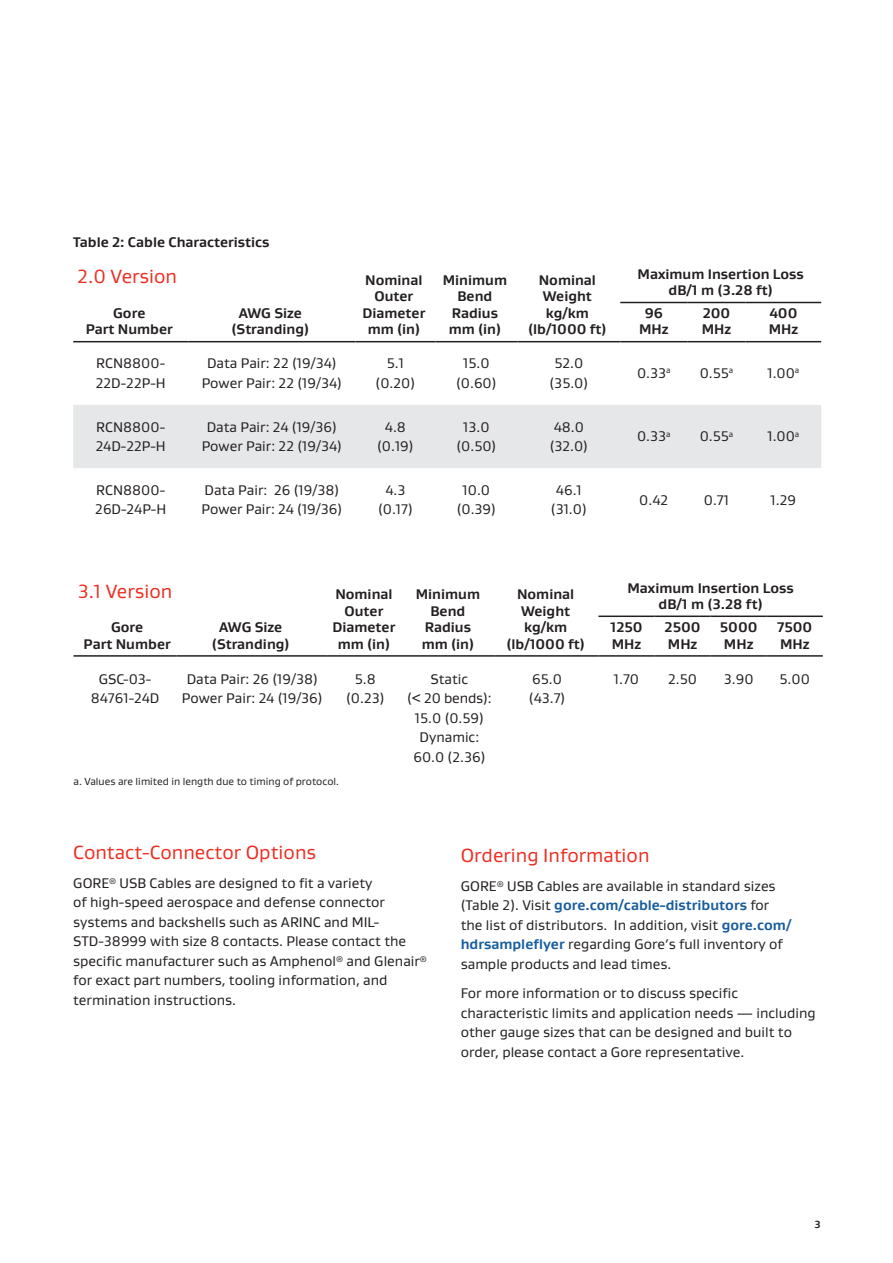
<style>
.page{position:relative;width:893px;height:1263px;background:#fff}
.page>*{position:absolute;margin:0;border:0;box-sizing:border-box;transform-origin:0 0}
.Body_Title_13_16{font:19.5px "Gore Gustan";color:#ee2e22}
.Table_Header_Footer{font:19.5px "Gore Gustan";color:#ee2e22}
.Body_Text_9_5_13{font:14.25px/19.5px "Gore Gustan";color:#231f20}
.Table_Text_9_5_13{font:14.25px/19.5px "Gore Gustan";color:#231f20;text-align:center}
.Table_Header_Footer-2{font:700 14.25px/16.5px "Gore Gustan";color:#231f20;text-align:center}
.Body_Subtitle_9_5_13{font:700 14.25px "Gore Gustan";color:#231f20}
.Footnotes_7_8_5{font:10.5px "Gore Gustan";color:#231f20}
.Legal_Text_7_8_5{font:700 10.5px "Gore Gustan";color:#231f20}
.s1{font-weight:700;color:#175d9e}
</style>
<div class="page">
<svg style="left:73px;top:303px;width:748px;height:40px"></svg>
<div style="left:73px;top:405px;width:748px;height:63px;background:#e6e7e9"></div>
<hr style="left:620px;top:302px;width:67px;height:1px;background:#231f20">
<hr style="left:687px;top:302px;width:59px;height:1px;background:#231f20">
<hr style="left:746px;top:302px;width:75px;height:1px;background:#231f20">
<hr style="left:73px;top:341px;width:115px;height:1px;background:#231f20">
<hr style="left:188px;top:341px;width:167px;height:1px;background:#231f20">
<hr style="left:355px;top:341px;width:80px;height:1px;background:#231f20">
<hr style="left:435px;top:341px;width:82px;height:1px;background:#231f20">
<hr style="left:517px;top:341px;width:103px;height:1px;background:#231f20">
<hr style="left:620px;top:341px;width:67px;height:1px;background:#231f20">
<hr style="left:687px;top:341px;width:59px;height:1px;background:#231f20">
<hr style="left:746px;top:341px;width:75px;height:1px;background:#231f20">
<hr style="left:598px;top:615px;width:56px;height:2px;background:#231f20">
<hr style="left:654px;top:615px;width:57px;height:2px;background:#231f20">
<hr style="left:711px;top:615px;width:56px;height:2px;background:#231f20">
<hr style="left:767px;top:615px;width:56px;height:2px;background:#231f20">
<hr style="left:73px;top:655px;width:104px;height:2px;background:#231f20">
<hr style="left:177px;top:655px;width:151px;height:2px;background:#231f20">
<hr style="left:328px;top:655px;width:75px;height:2px;background:#231f20">
<hr style="left:403px;top:655px;width:93px;height:2px;background:#231f20">
<hr style="left:496px;top:655px;width:102px;height:2px;background:#231f20">
<hr style="left:598px;top:655px;width:56px;height:2px;background:#231f20">
<hr style="left:654px;top:655px;width:57px;height:2px;background:#231f20">
<hr style="left:711px;top:655px;width:56px;height:2px;background:#231f20">
<hr style="left:767px;top:655px;width:56px;height:2px;background:#231f20">
<p class="Body_Subtitle_9_5_13" style="left:73px;top:233px;width:198px">Table 2: Cable Characteristics</p>
<p class="Table_Header_Footer" style="left:77px;top:264px;width:101px">2.0 Version</p>
<p class="Table_Header_Footer-2" style="left:86px;top:304px;width:89px">Gore<br>Part Number</p>
<p class="Table_Header_Footer-2" style="left:232px;top:304px;width:79px">AWG Size (Stranding)</p>
<p class="Table_Text_9_5_13" style="left:96px;top:353px;width:72px;text-align:left">RCN8800-<br>22D-22P-H</p>
<p class="Table_Text_9_5_13" style="left:207px;top:353px;width:131px">Data Pair: 22 (19/34)</p>
<p class="Table_Text_9_5_13" style="left:202px;top:373px;width:142px">Power Pair: 22 (19/34)</p>
<p class="Table_Text_9_5_13" style="left:96px;top:417px;width:72px;text-align:left">RCN8800-<br>24D-22P-H</p>
<p class="Table_Text_9_5_13" style="left:207px;top:417px;width:132px">Data Pair: 24 (19/36)</p>
<p class="Table_Text_9_5_13" style="left:202px;top:436px;width:142px">Power Pair: 22 (19/34)</p>
<p class="Table_Header_Footer-2" style="left:362px;top:271px;width:64px">Nominal<br>Outer<br>Diameter mm (in)</p>
<p class="Table_Header_Footer-2" style="left:443px;top:271px;width:66px">Minimum<br>Bend<br>Radius mm (in)</p>
<p class="Table_Header_Footer-2" style="left:528px;top:271px;width:80px">Nominal<br>Weight kg/km (lb/1000 ft)</p>
<p class="Table_Header_Footer-2" style="left:638px;top:265px;width:168px">Maximum Insertion Loss dB/1 m (3.28 ft)</p>
<p class="Table_Header_Footer-2" style="left:639px;top:304px;width:31px">96<br>MHz</p>
<p class="Table_Header_Footer-2" style="left:702px;top:304px;width:31px;text-align:left">200<br>MHz</p>
<p class="Table_Header_Footer-2" style="left:769px;top:304px;width:31px;text-align:left">400<br>MHz</p>
<p class="Table_Text_9_5_13" style="left:376px;top:353px;width:41px">5.1 (0.20)</p>
<p class="Table_Text_9_5_13" style="left:456px;top:353px;width:42px">15.0 (0.60)</p>
<p class="Table_Text_9_5_13" style="left:550px;top:353px;width:40px">52.0 (35.0)</p>
<p class="Table_Text_9_5_13" style="left:637px;top:363px;width:35px">0.33<sup>a</sup></p>
<p class="Table_Text_9_5_13" style="left:700px;top:363px;width:35px">0.55<sup>a</sup></p>
<p class="Table_Text_9_5_13" style="left:767px;top:363px;width:33px">1.00<sup>a</sup></p>
<p class="Table_Text_9_5_13" style="left:377px;top:417px;width:38px">4.8 (0.19)</p>
<p class="Table_Text_9_5_13" style="left:456px;top:417px;width:41px">13.0 (0.50)</p>
<p class="Table_Text_9_5_13" style="left:550px;top:417px;width:40px;text-align:left">48.0 (32.0)</p>
<p class="Table_Text_9_5_13" style="left:637px;top:426px;width:35px">0.33<sup>a</sup></p>
<p class="Table_Text_9_5_13" style="left:700px;top:426px;width:35px">0.55<sup>a</sup></p>
<p class="Table_Text_9_5_13" style="left:767px;top:426px;width:33px">1.00<sup>a</sup></p>
<p class="Table_Text_9_5_13" style="left:95px;top:480px;width:72px;text-align:left">RCN8800-<br>26D-24P-H</p>
<p class="Table_Text_9_5_13" style="left:201px;top:480px;width:142px;text-align:left">Data Pair: 26 (19/38)<br>Power Pair: 24 (19/36)</p>
<p class="Table_Text_9_5_13" style="left:378px;top:480px;width:36px">4.3 (0.17)</p>
<p class="Table_Text_9_5_13" style="left:457px;top:480px;width:41px">10.0 (0.39)</p>
<p class="Table_Text_9_5_13" style="left:551px;top:480px;width:37px">46.1 (31.0)</p>
<p class="Table_Text_9_5_13" style="left:639px;top:489px;width:31px">0.42</p>
<p class="Table_Text_9_5_13" style="left:704px;top:489px;width:27px">0.71</p>
<p class="Table_Text_9_5_13" style="left:771px;top:489px;width:27px">1.29</p>
<p class="Table_Header_Footer" style="left:78px;top:578px;width:96px">3.1 Version</p>
<p class="Table_Header_Footer-2" style="left:84px;top:619px;width:89px">Gore<br>Part Number</p>
<p class="Table_Header_Footer-2" style="left:212px;top:619px;width:79px">AWG Size (Stranding)</p>
<p class="Table_Header_Footer-2" style="left:332px;top:586px;width:64px">Nominal<br>Outer<br>Diameter mm (in)</p>
<p class="Table_Header_Footer-2" style="left:416px;top:586px;width:66px">Minimum<br>Bend<br>Radius mm (in)</p>
<p class="Table_Header_Footer-2" style="left:506px;top:586px;width:80px">Nominal<br>Weight kg/km (lb/1000 ft)</p>
<p class="Table_Header_Footer-2" style="left:627px;top:579px;width:168px">Maximum Insertion Loss dB/1 m (3.28 ft)</p>
<p class="Table_Header_Footer-2" style="left:610px;top:619px;width:33px;text-align:left">1250<br>MHz</p>
<p class="Table_Header_Footer-2" style="left:665px;top:619px;width:37px;text-align:left">2500<br>MHz</p>
<p class="Table_Header_Footer-2" style="left:720px;top:619px;width:39px;text-align:left">5000<br>MHz</p>
<p class="Table_Header_Footer-2" style="left:777px;top:619px;width:37px;text-align:left">7500<br>MHz</p>
<p class="Table_Text_9_5_13" style="left:91px;top:669px;width:70px">GSC-03-<br>84761-24D</p>
<p class="Table_Text_9_5_13" style="left:187px;top:669px;width:133px">Data Pair: 26 (19/38)</p>
<p class="Table_Text_9_5_13" style="left:182px;top:688px;width:142px">Power Pair: 24 (19/36)</p>
<p class="Table_Text_9_5_13" style="left:346px;top:669px;width:40px">5.8 (0.23)</p>
<p class="Table_Text_9_5_13" style="left:431px;top:669px;width:39px">Static</p>
<p class="Table_Text_9_5_13" style="left:407px;top:688px;width:86px">(&lt; 20 bends):</p>
<p class="Table_Text_9_5_13" style="left:415px;top:708px;width:70px">15.0 (0.59)</p>
<p class="Table_Text_9_5_13" style="left:420px;top:727px;width:61px">Dynamic:</p>
<p class="Table_Text_9_5_13" style="left:413px;top:747px;width:73px">60.0 (2.36)</p>
<p class="Table_Text_9_5_13" style="left:529px;top:669px;width:38px;text-align:left">65.0 (43.7)</p>
<p class="Table_Text_9_5_13" style="left:614px;top:669px;width:27px">1.70</p>
<p class="Table_Text_9_5_13" style="left:668px;top:669px;width:30px">2.50</p>
<p class="Table_Text_9_5_13" style="left:724px;top:669px;width:31px">3.90</p>
<p class="Table_Text_9_5_13" style="left:780px;top:669px;width:32px">5.00</p>
<p class="Footnotes_7_8_5" style="left:73px;top:775px;width:267px">a. Values are limited in length due to timing of protocol.</p>
<p class="Body_Title_13_16" style="left:73px;top:839px;width:244px">Contact-Connector Options</p>
<p class="Body_Text_9_5_13" style="left:73px;top:873px;width:355px">GORE<sup>®</sup> USB Cables are designed to fit a variety<br>of high-speed aerospace and defense connector systems and backshells such as ARINC and MIL-STD-38999 with size 8 contacts. Please contact the specific manufacturer such as Amphenol<sup>®</sup> and Glenair<sup>® </sup>for exact part numbers, tooling information, and termination instructions.</p>
<p class="Body_Title_13_16" style="left:461px;top:842px;width:190px">Ordering Information</p>
<p class="Body_Text_9_5_13" style="left:461px;top:876px;width:332px">GORE<sup>®</sup> USB Cables are available in standard sizes (Table 2). Visit <span class="s1">gore.com/cable-distributors</span> for the list of distributors. In addition, visit <span class="s1">gore.com/ hdrsampleflyer</span> regarding Gore’s full inventory of sample products and lead times.</p>
<p class="Body_Text_9_5_13" style="left:461px;top:983px;width:357px">For more information or to discuss specific characteristic limits and application needs — including other gauge sizes that can be designed and built to order, please contact a Gore representative.</p>
<p class="Legal_Text_7_8_5" style="left:814px;top:1217px;width:8px">3</p>
</div>
